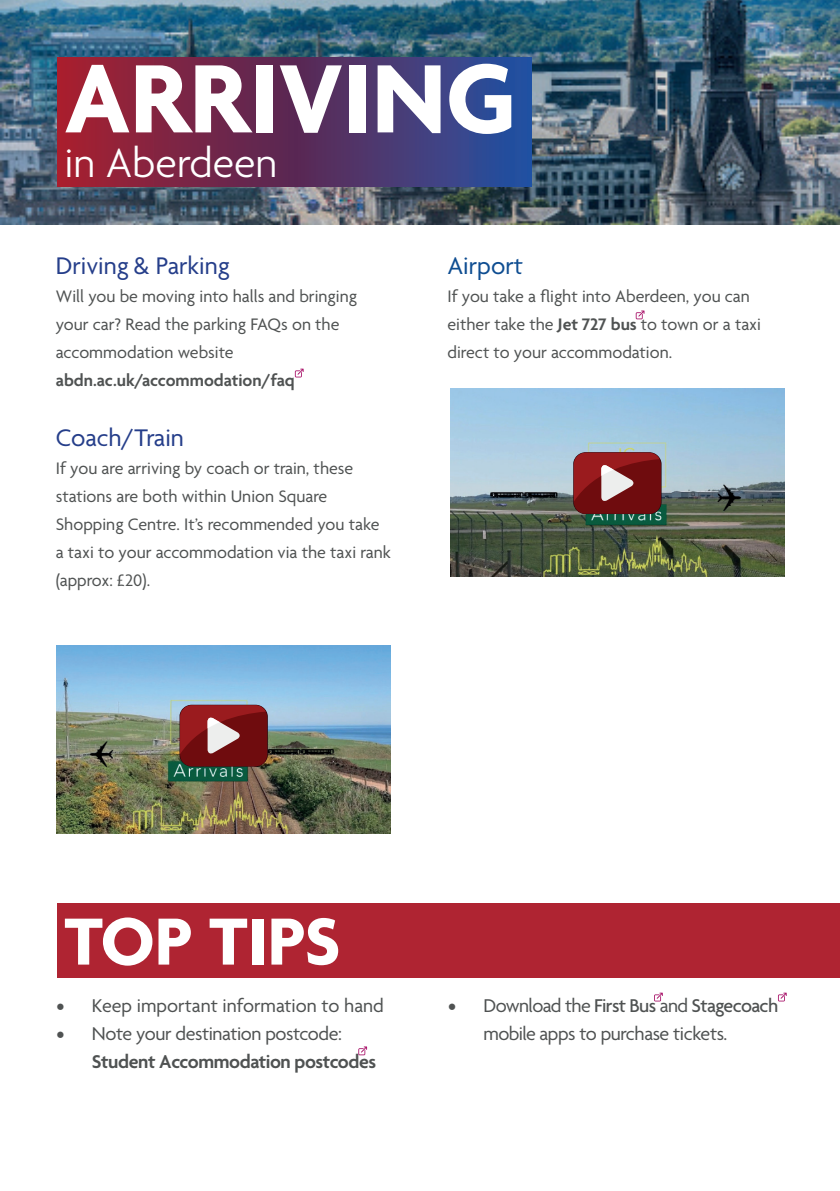
<style>
.page{position:relative;width:840px;height:1191px;background:#fff}
.page>*{position:absolute;margin:0;border:0;box-sizing:border-box;transform-origin:0 0}
.t1{font:700 105px "Agenda";color:#fff}
.t2{font:700 72px "Agenda";color:#fff}
.t3{font:300 44px "Agenda";color:#fff}
.t4{font:26px "Agenda";color:#253e8a}
.t5{font:26px "Agenda";color:#0e4d91}
.t6{font:20px/28px "Agenda";letter-spacing:-.02em;color:#4f5252}
.t7{font:600 20px/28px "Agenda";letter-spacing:-.02em;color:#4f5252}
.t8{font:20px "Agenda";color:#4f5252}
.t9{font:18px/28px "Agenda";color:#4f5252}
.t10{font:600 18px "Agenda";color:#4f5252}
.s1{font-weight:600}
.s2{font-family:"Minion Pro";font-size:24px}
.s3{font-family:"Minion Pro";font-weight:400;font-size:24px}
.s4{font-weight:400}
.s5{font-weight:500}
</style>
<div class="page">
<div style="left:57px;top:903px;width:782px;height:74px;background:#af2432"></div>
<img style="left:1px;top:0;width:838px;height:225px">
<div style="left:57px;top:58px;width:474px;height:128px;background:linear-gradient(to right,#a01725,#214a99)"></div>
<svg style="left:635px;top:310px;width:9px;height:9px"></svg>
<svg style="left:294px;top:369px;width:9px;height:9px"></svg>
<svg style="left:358px;top:1046px;width:9px;height:9px"></svg>
<svg style="left:654px;top:992px;width:8px;height:9px"></svg>
<svg style="left:778px;top:992px;width:8px;height:9px"></svg>
<img style="left:56px;top:645px;width:334px;height:188px">
<img style="left:450px;top:388px;width:334px;height:188px">
<svg style="left:573px;top:452px;width:88px;height:62px;background:#8b3133"></svg>
<svg style="left:179px;top:704px;width:89px;height:62px;background:#8b3335"></svg>
<h1 class="t1" style="left:64px;top:42px;width:453px">ARRIVING</h1>
<h3 class="t3" style="left:64px;top:140px;width:214px">in Aberdeen</h3>
<h3 class="t4" style="left:56px;top:252px;width:175px">Driving &amp; Parking</h3>
<p class="t9" style="left:56px;top:284px;width:302px">Will you be moving into halls and bringing your car? Read the parking FAQs on the accommodation website</p>
<p class="t10" style="left:56px;top:371px;width:240px">abdn.ac.uk/accommodation/faq</p>
<h3 class="t4" style="left:56px;top:423px;width:130px">Coach/Train</h3>
<p class="t9" style="left:56px;top:455px;width:336px">If you are arriving by coach or train, these stations are both within Union Square Shopping Centre. It’s recommended you take a taxi to your accommodation via the taxi rank (approx: £20).</p>
<h3 class="t5" style="left:447px;top:252px;width:77px">Airport</h3>
<p class="t9" style="left:447px;top:284px;width:315px">If you take a flight into Aberdeen, you can either take the <span class="s1">Jet 727 bus</span> to town or a taxi direct to your accommodation.</p>
<h2 class="t2" style="left:64px;top:902px;width:277px">TOP TIPS</h2>
<p class="t8" style="left:56px;top:994px;width:329px"><span class="s2">•</span> Keep important information to hand</p>
<p class="t7" style="left:92px;top:1020px;width:286px;text-indent:-36px"><span class="s3">•</span> <span class="s4">Note your destination postcode:<br></span>Student Accommodation postcodes</p>
<p class="t6" style="left:483px;top:992px;width:296px;text-indent:-36px"><span class="s2">•</span> Download the <span class="s5">First Bus</span> and <span class="s5">Stagecoach </span>mobile apps to purchase tickets.</p>
</div>
